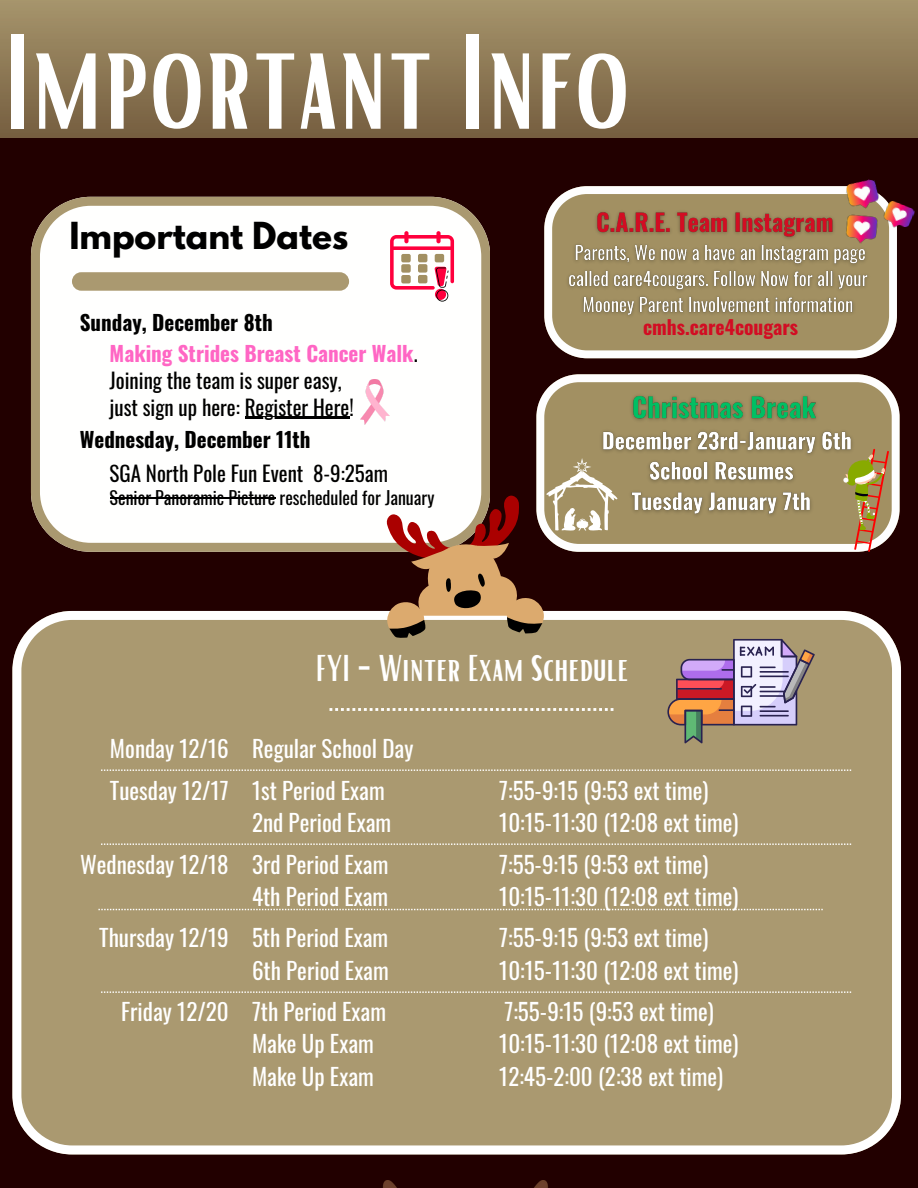
<style>
.page{position:relative;width:918px;height:1188px;background:#200}
.page>*{position:absolute;margin:0;border:0;box-sizing:border-box;transform-origin:0 0}
.t1{font:130.05px "Bright";color:#fff}
.t2{font:36.3px "Bright";color:#fff}
.t3{font:700 33px "League Spartan";color:#000}
.t4{font:23.1px/32.2px "Oswald";color:#fff}
.t5{font:21px/27px "Oswald";color:#000}
.t6{font:700 21px "Oswald";color:#000}
.t7{font:700 19.5px "Oswald";color:#d20d23}
.t8{font:18px "Oswald";color:#000}
.s1{font-weight:700;color:#ff66c4}
</style>
<div class="page">
<div style="left:0;top:0;width:918px;height:138px;background:linear-gradient(to bottom,#a6946c,#755e3f)"></div>
<svg style="left:31px;top:197px;width:459px;height:355px;background:#f4f2ed"></svg>
<div style="left:72px;top:272px;width:277px;height:18px;background:#aa9970;border-radius:9px"></div>
<hr style="left:245px;top:417px;width:104px;height:2px;background:#000">
<hr style="left:110px;top:497px;width:165px;height:2px;background:#000">
<img style="left:360px;top:380px;width:30px;height:45px">
<svg style="left:390px;top:231px;width:64px;height:71px;background:#f0abb5"></svg>
<div style="left:12px;top:611px;width:889px;height:543px;background:#aa9970"></div>
<svg style="left:329px;top:708px;width:284px;height:3px"></svg>
<svg style="left:101px;top:769px;width:750px;height:2px"></svg>
<svg style="left:101px;top:843px;width:750px;height:2px"></svg>
<svg style="left:98px;top:909px;width:725px;height:1px"></svg>
<svg style="left:101px;top:991px;width:750px;height:2px"></svg>
<svg style="left:667px;top:639px;width:148px;height:104px;background:#af9390"></svg>
<svg style="left:536px;top:374px;width:364px;height:178px;background:#b8ab8f"></svg>
<svg style="left:844px;top:449px;width:45px;height:103px;background:#b28c5e"></svg>
<img style="left:588px;top:387px;width:272px;height:136px">
<svg style="left:386px;top:458px;width:231px;height:181px"></svg>
<svg style="left:544px;top:186px;width:353px;height:172px;background:#b7aa8d"></svg>
<img style="left:838px;top:179px;width:77px;height:72px">
<img style="left:383px;top:1180px;width:165px;height:8px">
<img style="left:562px;top:204px;width:315px;height:120px">
<h5 class="t1" style="left:4px;top:-1px;width:627px">Important Info</h5>
<p class="t3" style="left:69px;top:219px;width:280px">Important Dates</p>
<h1 class="t6" style="left:80px;top:306px;width:194px">Sunday, December 8th</h1>
<h6 class="t5" style="left:110px;top:339px;width:310px"><span class="s1">Making Strides Breast Cancer Walk</span>.<br>Joining the team is super easy,<br>just sign up here: Register Here!</h6>
<p class="t6" style="left:80px;top:423px;width:232px">Wednesday, December 11th</p>
<h2 class="t5" style="left:110px;top:459px;width:280px">SGA North Pole Fun Event 8-9:25am</h2>
<h2 class="t8" style="left:110px;top:484px;width:326px">Senior Panoramic Picture rescheduled for January</h2>
<h5 class="t7" style="left:643px;top:312px;width:157px">cmhs.care4cougars</h5>
<h5 class="t2" style="left:316px;top:644px;width:314px">FYI - Winter Exam Schedule</h5>
<h4 class="t4" style="left:110px;top:732px;width:120px">Monday 12/16</h4>
<h4 class="t4" style="left:110px;top:773px;width:120px">Tuesday 12/17</h4>
<p class="t4" style="left:80px;top:847px;width:150px">Wednesday 12/18</p>
<h5 class="t4" style="left:99px;top:921px;width:131px">Thursday 12/19</h5>
<h5 class="t4" style="left:121px;top:994px;width:109px">Friday 12/20</h5>
<p class="t4" style="left:252px;top:732px;width:163px">Regular School Day</p>
<p class="t4" style="left:252px;top:773px;width:141px">1st Period Exam<br>2nd Period Exam</p>
<p class="t4" style="left:252px;top:847px;width:138px">3rd Period Exam<br>4th Period Exam</p>
<p class="t4" style="left:252px;top:921px;width:138px">5th Period Exam<br>6th Period Exam</p>
<p class="t4" style="left:252px;top:994px;width:136px">7th Period Exam<br>Make Up Exam<br>Make Up Exam</p>
<h5 class="t4" style="left:499px;top:773px;width:241px">7:55-9:15 (9:53 ext time)<br>10:15-11:30 (12:08 ext time)</h5>
<h5 class="t4" style="left:499px;top:847px;width:241px">7:55-9:15 (9:53 ext time)<br>10:15-11:30 (12:08 ext time)</h5>
<h5 class="t4" style="left:499px;top:921px;width:241px">7:55-9:15 (9:53 ext time)<br>10:15-11:30 (12:08 ext time)</h5>
<h5 class="t4" style="left:499px;top:994px;width:241px">7:55-9:15 (9:53 ext time)<br>10:15-11:30 (12:08 ext time)<br>12:45-2:00 (2:38 ext time)</h5>
</div>
